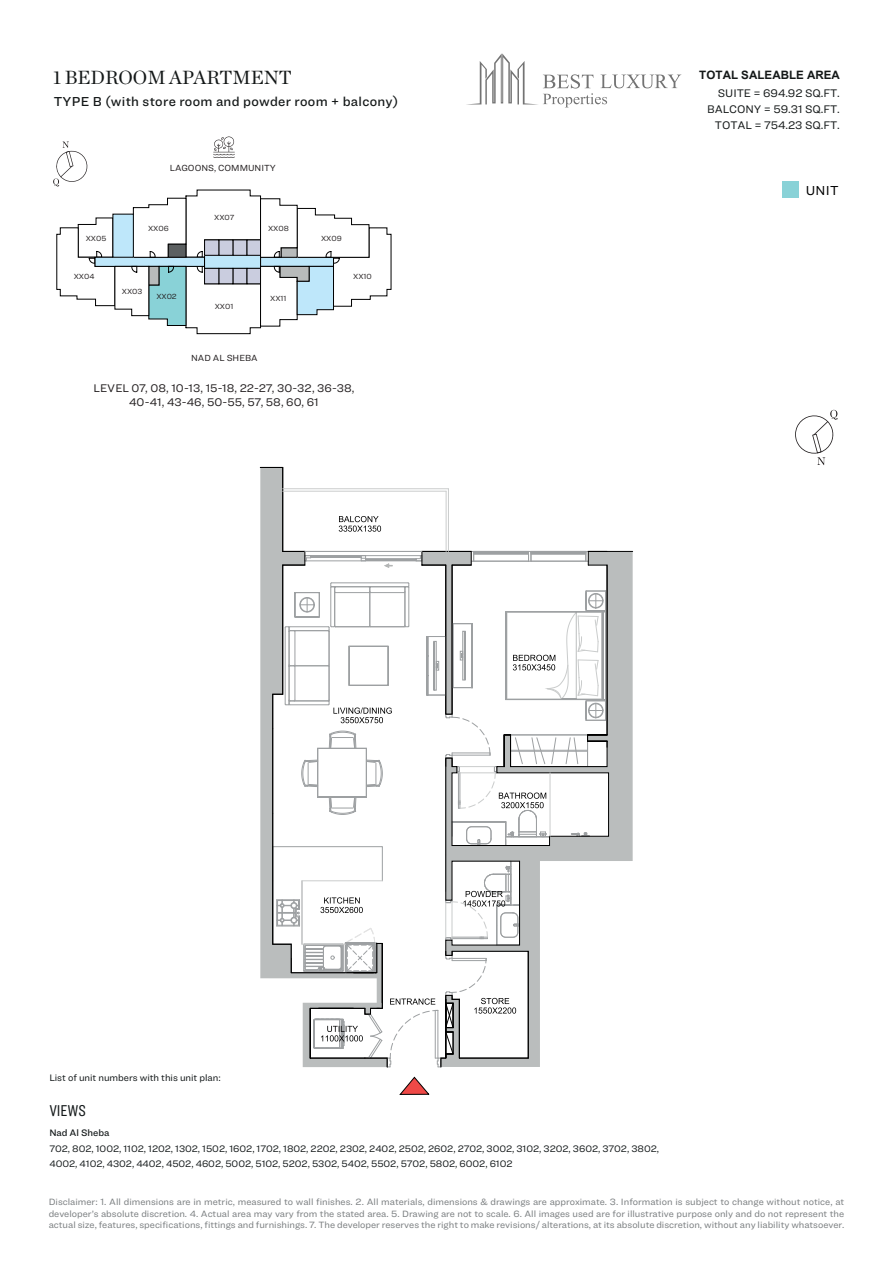
<style>
.page{position:relative;width:893px;height:1263px;background:#fff}
.page>*{position:absolute;margin:0;border:0;box-sizing:border-box;transform-origin:0 0}
.t1{font:19.5px "Chronicle Deck";color:#141818}
.t2{font:16.35px "Ringside Compressed";letter-spacing:-.005em;color:#131819}
.t3{font:500 13.5px "Ringside";letter-spacing:.02em;color:#141818}
.t4{font:13.5px "Ringside";color:#000}
.t5{font:11.55px/13.8px "Ringside";color:#231f20;text-align:center}
.t6{font:700 11.55px "Arial";color:#141818}
.t7{font:11.4px/15.9px "Ringside";letter-spacing:-.005em;color:#141818;text-align:right}
.t8{font:9.75px/14.7px "Ringside";letter-spacing:-.005em;color:#131819}
.t9{font:500 9.75px "Ringside";letter-spacing:-.005em;color:#131819}
.t10{font:9.45px/11.4px "Ringside";color:#7a7e80;text-align:justify}
.t11{font:9.15px "Ringside";color:#231f20}
.t12{font:7.65px "Ringside";color:#231f20}
</style>
<div class="page">
<div style="left:782px;top:182px;width:17px;height:16px;background:#89d2d7"></div>
<svg style="left:399px;top:1077px;width:30px;height:18px"></svg>
<svg style="left:260px;top:467px;width:373px;height:600px"></svg>
<hr style="left:305px;top:551px;width:117px;height:1px;background:#9da0a2">
<svg style="left:795px;top:410px;width:42px;height:55px"></svg>
<svg style="left:53px;top:136px;width:338px;height:198px"></svg>
<svg style="left:466px;top:53px;width:215px;height:54px"></svg>
<h1 class="t1" style="left:53px;top:62px;width:240px">1 BEDROOM APARTMENT</h1>
<h3 class="t3" style="left:54px;top:92px;width:346px">TYPE B (with store room and powder room + balcony)</h3>
<p class="t11" style="left:170px;top:162px;width:108px">LAGOONS, COMMUNITY</p>
<p class="t12" style="left:86px;top:233px;width:22px">XX05</p>
<p class="t12" style="left:74px;top:271px;width:22px">XX04</p>
<p class="t12" style="left:148px;top:223px;width:22px">XX06</p>
<p class="t12" style="left:122px;top:286px;width:22px">XX03</p>
<p class="t12" style="left:156px;top:291px;width:22px">XX02</p>
<p class="t12" style="left:214px;top:212px;width:21px">XX07</p>
<p class="t12" style="left:215px;top:301px;width:20px">XX01</p>
<p class="t12" style="left:268px;top:223px;width:22px">XX08</p>
<p class="t12" style="left:270px;top:293px;width:18px">XX11</p>
<p class="t11" style="left:191px;top:352px;width:68px">NAD AL SHEBA</p>
<p class="t12" style="left:321px;top:233px;width:22px">XX09</p>
<p class="t12" style="left:353px;top:271px;width:20px">XX10</p>
<p class="t5" style="left:94px;top:381px;width:262px">LEVEL 07, 08, 10-13, 15-18, 22-27, 30-32, 36-38,<br>40-41, 43-46, 50-55, 57, 58, 60, 61</p>
<p class="t6" style="left:699px;top:67px;width:142px">TOTAL SALEABLE AREA</p>
<p class="t7" style="left:707px;top:85px;width:134px">SUITE = 694.92 SQ.FT.<br>BALCONY = 59.31 SQ.FT.<br>TOTAL = 754.23 SQ.FT.</p>
<h3 class="t4" style="left:806px;top:180px;width:34px">UNIT</h3>
<p class="t8" style="left:49px;top:1070px;width:173px">List of unit numbers with this unit plan:</p>
<h2 class="t2" style="left:49px;top:1099px;width:38px">VIEWS</h2>
<p class="t9" style="left:49px;top:1126px;width:61px">Nad Al Sheba</p>
<p class="t8" style="left:49px;top:1141px;width:611px">702, 802, 1002, 1102, 1202, 1302, 1502, 1602, 1702, 1802, 2202, 2302, 2402, 2502, 2602, 2702, 3002, 3102, 3202, 3602, 3702, 3802,<br>4002, 4102, 4302, 4402, 4502, 4602, 5002, 5102, 5202, 5302, 5402, 5502, 5702, 5802, 6002, 6102</p>
<p class="t10" style="left:49px;top:1196px;width:797px">Disclaimer: 1. All dimensions are in metric, measured to wall finishes. 2. All materials, dimensions &amp; drawings are approximate. 3. Information is subject to change without notice, at developer’s absolute discretion. 4. Actual area may vary from the stated area. 5. Drawing are not to scale. 6. All images used are for illustrative purpose only and do not represent the actual size, features, specifications, fittings and furnishings. 7. The developer reserves the right to make revisions/ alterations, at its absolute discretion, without any liability whatsoever.</p>
</div>
